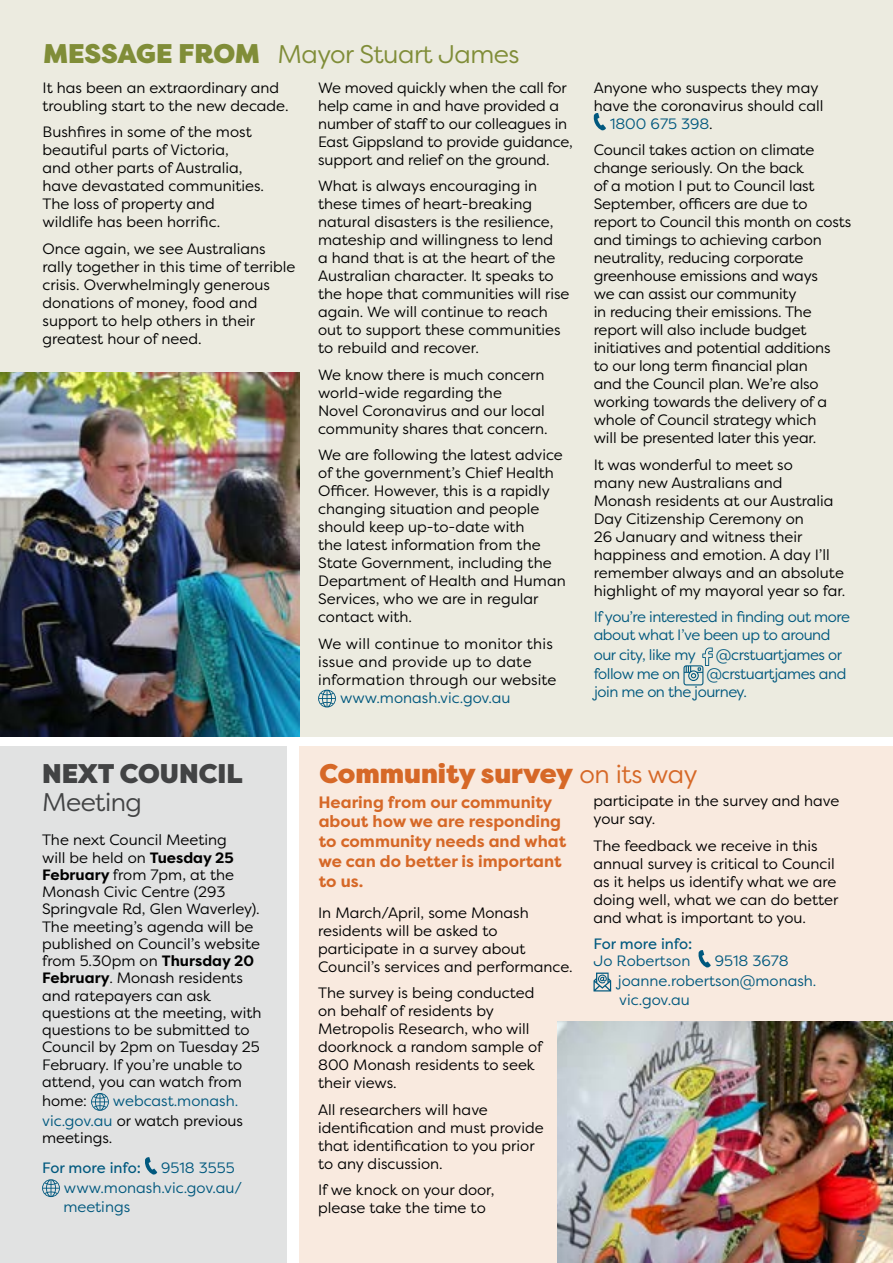
<style>
.page{position:relative;width:893px;height:1263px;background:#fff}
.page>*{position:absolute;margin:0;border:0;box-sizing:border-box;transform-origin:0 0}
.t1{font:900 27px "Filson Pro";color:#d66827}
.t2{font:900 27px "Filson Pro";color:#424344}
.t3{font:25.5px "Filson Pro";letter-spacing:-.02em;color:#808d38}
.t4{font:25.5px "Filson Pro";letter-spacing:-.02em;color:#424344}
.t5{font:700 16.5px/19.8px "Filson Pro";color:#d66827}
.t6{font:700 16.5px "Filson Soft";color:#6d6e71}
.Bullet_Point{font:15px/18px "Filson Pro";color:#000}
.Para_1{font:15px/17.2px "Filson Pro";color:#000}
.Bullet_Point-2{font:15px/18px "Filson Pro";letter-spacing:-.03em;color:#00587e}
.Bullet_Point-3{font:15px/19.5px "Filson Pro";color:#00587e}
.Bullet_Point-4{font:15px "Filson Pro";letter-spacing:.02em;color:#000}
.Para_1-2{font:15px/19.5px "Filson Pro";color:#00587e}
.More_Info{font:15px "Filson Pro";letter-spacing:-.005em;color:#00587e}
.More_Info-2{font:15px "Filson Pro";color:#00587e}
.s1{font-weight:900;font-size:27px}
.s2{color:#000}
.s3{font-weight:700}
.s4{font-weight:400;font-size:25.5px}
</style>
<div class="page">
<div style="left:0;top:0;width:893px;height:737px;background:#ecebe0"></div>
<svg style="left:318px;top:690px;width:18px;height:17px"></svg>
<svg style="left:593px;top:113px;width:13px;height:18px"></svg>
<svg style="left:683px;top:647px;width:30px;height:38px"></svg>
<div style="left:0;top:746px;width:286px;height:517px;background:#e1e2e2"></div>
<div style="left:299px;top:746px;width:594px;height:517px;background:#f9eadf"></div>
<svg style="left:91px;top:1093px;width:18px;height:18px"></svg>
<svg style="left:145px;top:1157px;width:12px;height:18px"></svg>
<svg style="left:42px;top:1179px;width:18px;height:18px"></svg>
<svg style="left:698px;top:950px;width:13px;height:18px"></svg>
<svg style="left:593px;top:972px;width:18px;height:19px"></svg>
<img style="left:557px;top:1021px;width:336px;height:242px">
<img style="left:0;top:372px;width:299px;height:365px">
<h1 class="t3" style="left:43px;top:37px;width:478px"><span class="s1">MESSAGE FROM</span> Mayor Stuart James</h1>
<p class="Bullet_Point" style="left:43px;top:78px;width:248px">It has been an extraordinary and troubling start to the new decade.</p>
<p class="Bullet_Point" style="left:43px;top:123px;width:223px">Bushfires in some of the most beautiful parts of Victoria,<br>and other parts of Australia, have devastated communities.<br>The loss of property and wildlife has been horrific.</p>
<p class="Bullet_Point" style="left:43px;top:239px;width:254px">Once again, we see Australians rally together in this time of terrible crisis. Overwhelmingly generous donations of money, food and support to help others in their greatest hour of need.</p>
<p class="Bullet_Point" style="left:318px;top:78px;width:256px">We moved quickly when the call for help came in and have provided a number of staff to our colleagues in East Gippsland to provide guidance, support and relief on the ground.</p>
<p class="Bullet_Point" style="left:318px;top:177px;width:253px">What is always encouraging in these times of heart-breaking natural disasters is the resilience, mateship and willingness to lend<br>a hand that is at the heart of the<br>Australian character. It speaks to the hope that communities will rise again. We will continue to reach out to support these communities to rebuild and recover.</p>
<p class="Bullet_Point" style="left:318px;top:365px;width:231px">We know there is much concern world-wide regarding the<br>Novel Coronavirus and our local community shares that concern.</p>
<p class="Bullet_Point" style="left:318px;top:446px;width:249px">We are following the latest advice of the government’s Chief Health<br>Officer. However, this is a rapidly changing situation and people should keep up-to-date with<br>the latest information from the<br>State Government, including the<br>Department of Health and Human<br>Services, who we are in regular contact with.</p>
<p class="Bullet_Point-4" style="left:318px;top:634px;width:236px">We will continue to monitor this</p>
<p class="Bullet_Point-4" style="left:318px;top:652px;width:215px">issue and provide up to date</p>
<p class="Bullet_Point-4" style="left:318px;top:670px;width:240px">information through our website</p>
<p class="Bullet_Point-3" style="left:340px;top:687px;width:172px">www.monash.vic.gov.au</p>
<p class="Bullet_Point" style="left:594px;top:78px;width:226px">Anyone who suspects they may</p>
<p class="Bullet_Point" style="left:594px;top:96px;width:231px">have the coronavirus should call</p>
<p class="Bullet_Point-3" style="left:610px;top:113px;width:104px">1800 675 398<span class="s2">.</span></p>
<p class="Bullet_Point" style="left:594px;top:141px;width:259px">Council takes action on climate change seriously. On the back<br>of a motion I put to Council last<br>September, officers are due to report to Council this month on costs and timings to achieving carbon neutrality, reducing corporate greenhouse emissions and ways<br>we can assist our community<br>in reducing their emissions. The report will also include budget initiatives and potential additions<br>to our long term financial plan<br>and the Council plan. We’re also working towards the delivery of a whole of Council strategy which<br>will be presented later this year.</p>
<p class="Bullet_Point" style="left:594px;top:455px;width:253px">It was wonderful to meet so<br>many new Australians and<br>Monash residents at our Australia<br>Day Citizenship Ceremony on<br>26 January and witness their happiness and emotion. A day I’ll remember always and an absolute highlight of my mayoral year so far.</p>
<p class="Bullet_Point-2" style="left:594px;top:608px;width:258px">If you’re interested in finding out more about what I’ve been up to around</p>
<p class="Bullet_Point-2" style="left:594px;top:645px;width:104px">our city, like my</p>
<p class="Bullet_Point-2" style="left:716px;top:645px;width:128px">@crstuartjames or</p>
<p class="Bullet_Point-2" style="left:594px;top:665px;width:88px">follow me on</p>
<p class="Bullet_Point-2" style="left:594px;top:665px;width:254px;text-indent:113px">@crstuartjames and join me on the journey.</p>
<h1 class="t2" style="left:42px;top:756px;width:202px">NEXT COUNCIL</h1>
<h1 class="t4" style="left:42px;top:785px;width:101px">Meeting</h1>
<p class="Para_1" style="left:42px;top:831px;width:221px">The next Council Meeting<br>will be held on <span class="s3">Tuesday 25<br>February</span> from 7pm, at the<br>Monash Civic Centre (293<br>Springvale Rd, Glen Waverley).<br>The meeting’s agenda will be published on Council’s website from 5.30pm on <span class="s3">Thursday 20<br>February</span>. Monash residents and ratepayers can ask questions at the meeting, with questions to be submitted to<br>Council by 2pm on Tuesday 25<br>February. If you’re unable to attend, you can watch from</p>
<p class="Para_1" style="left:42px;top:1092px;width:46px">home:</p>
<p class="Para_1-2" style="left:42px;top:1091px;width:202px;text-indent:71px">webcast.monash. vic.gov.au <span class="s2">or watch previous</span></p>
<p class="Para_1" style="left:42px;top:1129px;width:72px">meetings.</p>
<p class="More_Info" style="left:42px;top:1158px;width:100px">For more info:</p>
<p class="More_Info-2" style="left:161px;top:1158px;width:75px">9518 3555</p>
<p class="Bullet_Point-3" style="left:63px;top:1177px;width:180px">www.monash.vic.gov.au/ meetings</p>
<h1 class="t1" style="left:319px;top:756px;width:380px">Community survey <span class="s4">on its way</span></h1>
<p class="t5" style="left:318px;top:792px;width:249px">Hearing from our community about how we are responding to community needs and what we can do better is important to us.</p>
<p class="Bullet_Point" style="left:318px;top:903px;width:256px">In March/April, some Monash residents will be asked to participate in a survey about<br>Council’s services and performance.</p>
<p class="Bullet_Point" style="left:318px;top:983px;width:226px">The survey is being conducted on behalf of residents by<br>Metropolis Research, who will doorknock a random sample of<br>800 Monash residents to seek their views.</p>
<p class="Bullet_Point" style="left:318px;top:1100px;width:227px">All researchers will have identification and must provide that identification to you prior to any discussion.</p>
<p class="Bullet_Point" style="left:318px;top:1180px;width:178px">If we knock on your door, please take the time to</p>
<p class="Bullet_Point" style="left:593px;top:792px;width:248px">participate in the survey and have your say.</p>
<p class="Bullet_Point" style="left:593px;top:836px;width:247px">The feedback we receive in this annual survey is critical to Council as it helps us identify what we are doing well, what we can do better and what is important to you.</p>
<p class="More_Info" style="left:593px;top:933px;width:100px">For more info:</p>
<p class="Bullet_Point-3" style="left:593px;top:950px;width:98px">Jo Robertson</p>
<p class="Bullet_Point-3" style="left:617px;top:950px;width:200px;text-indent:97px">9518 3678 joanne.robertson@monash. vic.gov.au</p>
<p class="t6" style="left:856px;top:1226px;width:12px">3</p>
</div>
